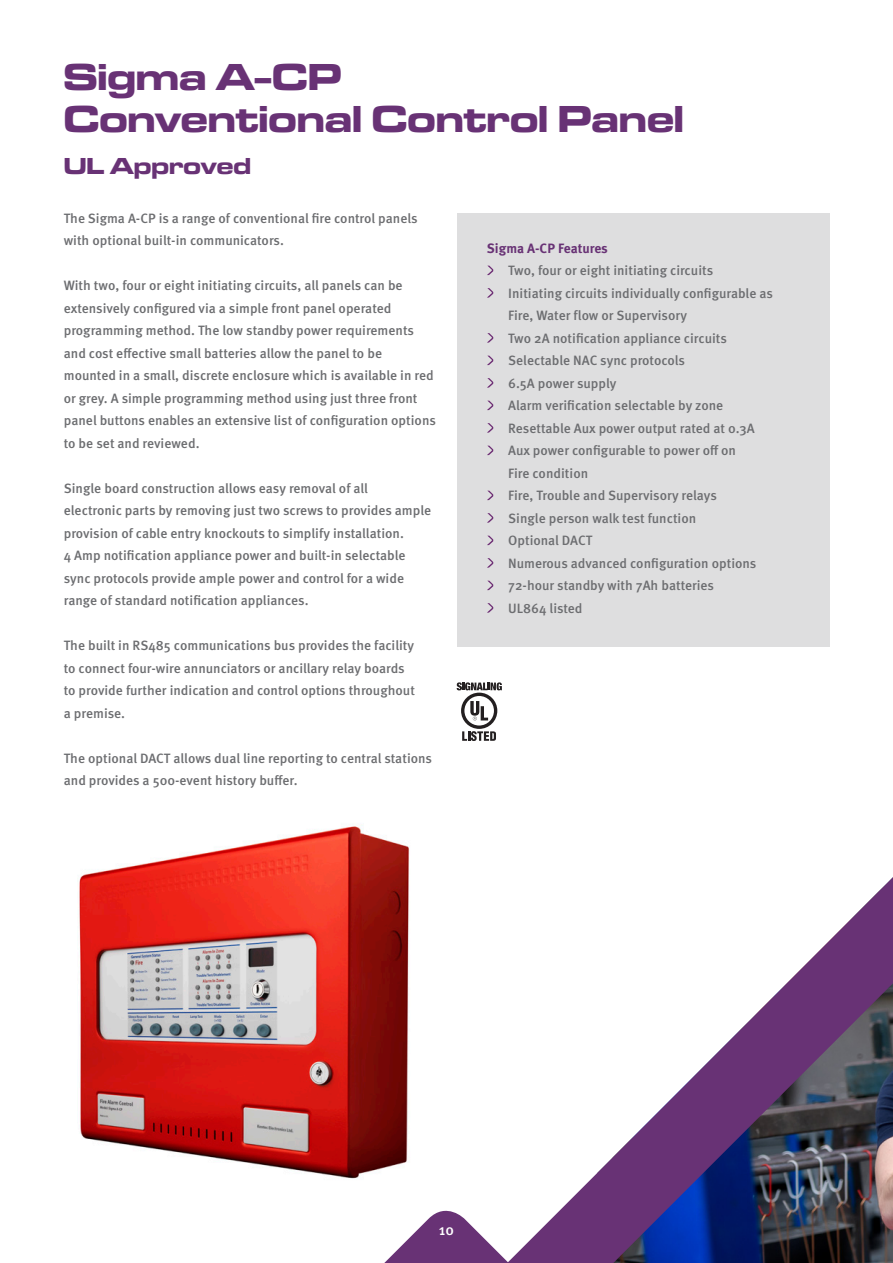
<style>
.page{position:relative;width:893px;height:1263px;background:#fff}
.page>*{position:absolute;margin:0;border:0;box-sizing:border-box;transform-origin:0 0}
.Title1{font:700 39px/42px "Microgramma Ext D";color:#683275}
.Title1-2{font:700 24px "Microgramma Ext D";color:#683275}
.t1{font:500 15px "Meta Pro";color:#fff}
.Body{font:500 13.5px/22.5px "Meta Pro";color:#6c6d70}
.Body-2{font:700 13.5px "Meta Pro";letter-spacing:-.005em;color:#683275}
</style>
<div class="page">
<svg style="left:456px;top:611px;width:437px;height:652px"></svg>
<svg style="left:457px;top:682px;width:45px;height:59px"></svg>
<div style="left:457px;top:213px;width:372px;height:433px;background:#dededf"></div>
<svg style="left:487px;top:266px;width:6px;height:9px"></svg>
<svg style="left:487px;top:288px;width:6px;height:10px"></svg>
<svg style="left:487px;top:333px;width:6px;height:10px"></svg>
<svg style="left:487px;top:356px;width:6px;height:9px"></svg>
<svg style="left:487px;top:378px;width:6px;height:10px"></svg>
<svg style="left:487px;top:401px;width:6px;height:9px"></svg>
<svg style="left:487px;top:423px;width:6px;height:10px"></svg>
<svg style="left:487px;top:446px;width:6px;height:9px"></svg>
<svg style="left:487px;top:491px;width:6px;height:9px"></svg>
<svg style="left:487px;top:513px;width:6px;height:10px"></svg>
<svg style="left:487px;top:536px;width:6px;height:9px"></svg>
<svg style="left:487px;top:558px;width:6px;height:10px"></svg>
<svg style="left:487px;top:581px;width:6px;height:9px"></svg>
<svg style="left:487px;top:603px;width:6px;height:10px"></svg>
<img style="left:79px;top:825px;width:331px;height:354px">
<svg style="left:384px;top:1201px;width:145px;height:62px"></svg>
<p class="Title1" style="left:64px;top:56px;width:622px">Sigma A-CP<br>Conventional Control Panel</p>
<p class="Title1-2" style="left:64px;top:150px;width:189px">UL Approved</p>
<p class="Body" style="left:64px;top:206px;width:355px">The Sigma A-CP is a range of conventional fire control panels with optional built-in communicators.</p>
<p class="Body" style="left:64px;top:273px;width:374px">With two, four or eight initiating circuits, all panels can be extensively configured via a simple front panel operated programming method. The low standby power requirements and cost effective small batteries allow the panel to be mounted in a small, discrete enclosure which is available in red or grey. A simple programming method using just three front panel buttons enables an extensive list of configuration options to be set and reviewed.</p>
<p class="Body" style="left:64px;top:476px;width:369px">Single board construction allows easy removal of all<br>electronic parts by removing just two screws to provides ample provision of cable entry knockouts to simplify installation.</p>
<p class="Body" style="left:64px;top:543px;width:343px;text-align:justify">4 Amp notification appliance power and built-in selectable sync protocols provide ample power and control for a wide range of standard notification appliances.</p>
<p class="Body" style="left:64px;top:633px;width:353px">The built in RS485 communications bus provides the facility to connect four-wire annunciators or ancillary relay boards to provide further indication and control options throughout a premise.</p>
<p class="Body" style="left:64px;top:746px;width:370px">The optional DACT allows dual line reporting to central stations and provides a 500-event history buffer.</p>
<p class="Body-2" style="left:487px;top:239px;width:123px">Sigma A-CP Features</p>
<p class="Body" style="left:508px;top:258px;width:207px">Two, four or eight initiating circuits</p>
<p class="Body" style="left:508px;top:281px;width:266px">Initiating circuits individually configurable as<br>Fire, Water flow or Supervisory</p>
<p class="Body" style="left:508px;top:326px;width:220px">Two 2A notification appliance circuits</p>
<p class="Body" style="left:508px;top:348px;width:178px">Selectable NAC sync protocols</p>
<p class="Body" style="left:508px;top:371px;width:110px">6.5A power supply</p>
<p class="Body" style="left:508px;top:393px;width:217px">Alarm verification selectable by zone</p>
<p class="Body" style="left:508px;top:416px;width:248px">Resettable Aux power output rated at 0.3A</p>
<p class="Body" style="left:508px;top:438px;width:229px">Aux power configurable to power off on<br>Fire condition</p>
<p class="Body" style="left:508px;top:483px;width:210px">Fire, Trouble and Supervisory relays</p>
<p class="Body" style="left:508px;top:506px;width:190px">Single person walk test function</p>
<p class="Body" style="left:508px;top:528px;width:86px">Optional DACT</p>
<p class="Body" style="left:508px;top:551px;width:250px">Numerous advanced configuration options</p>
<p class="Body" style="left:508px;top:573px;width:208px">72-hour standby with 7Ah batteries</p>
<p class="Body" style="left:508px;top:596px;width:76px">UL864 listed</p>
<p class="t1" style="left:439px;top:1218px;width:17px">10</p>
</div>
